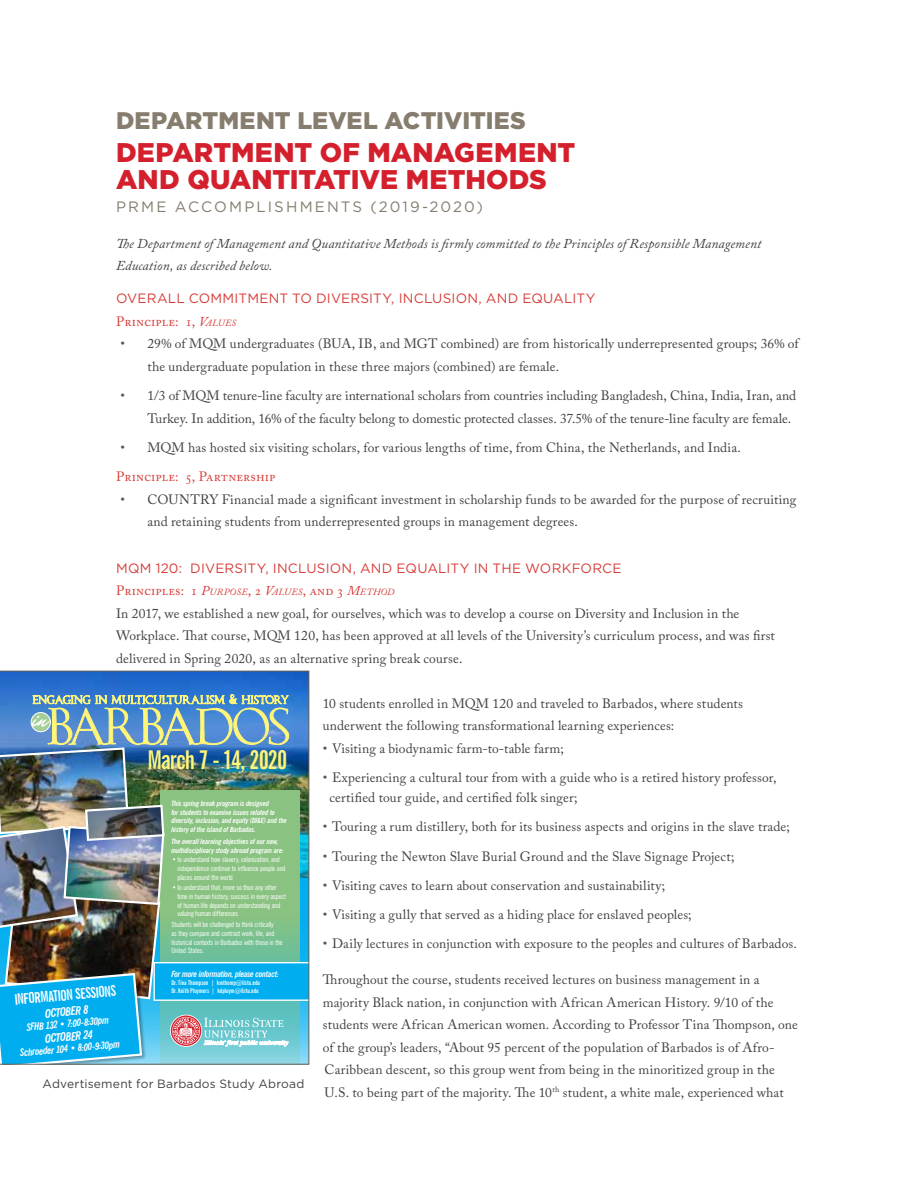
<style>
.page{position:relative;width:918px;height:1188px;background:#fff}
.page>*{position:absolute;margin:0;border:0;box-sizing:border-box;transform-origin:0 0}
.t1{font:900 27px/27px "Gotham";letter-spacing:.005em;color:#d4202d}
.t2{font:700 extra-condensed 25.8px "News Gothic BT";letter-spacing:-.04em;color:#fff579}
.t3{font:900 24px "Gotham";letter-spacing:.005em;color:#867d6e}
.t4{font:15px "Gotham";letter-spacing:.135em;color:#867d6e}
.t5{font:700 extra-condensed 14.7px "News Gothic BT";color:#fff}
.t6{font:13.5px/22.5px "Adobe Caslon Pro";letter-spacing:.005em;color:#414042}
.t7{font:italic 13.5px/22.5px "Adobe Caslon Pro";letter-spacing:.01em;color:#414042}
.t8{font:13.5px "Gotham";letter-spacing:.015em;color:#d73e3a}
.t9{font:13.5px "Adobe Caslon Pro";letter-spacing:.01em;color:#d73e3a}
.t10{font:12px "Gotham";letter-spacing:.02em;color:#414042}
.t11{font:italic 700 condensed 11.85px "News Gothic BT";color:#fff}
.t12{font:italic 700 condensed 10.2px "News Gothic BT";color:#fff}
.t13{font:italic 700 condensed 8.55px "News Gothic BT";letter-spacing:-.035em;color:#fff}
.t14{font:condensed 7.2px/8.7px "News Gothic BT";letter-spacing:-.015em;color:#fff}
.t15{font:italic 700 condensed 7.2px/8.7px "News Gothic BT";letter-spacing:-.015em;color:#fff}
.t16{font:700 extra-condensed 6.45px/7.6px "News Gothic BT";color:#fff}
.s1{font-style:italic}
.s2{font-style:italic;font-size:9.45px}
.s3{color:#58595b}
.s4{color:#d73e3a}
.s5{font-style:italic;color:#d73e3a}
.s6{font-style:italic;font-size:9.45px;color:#d73e3a}
</style>
<div class="page">
<img style="left:0;top:671px;width:309px;height:394px">
<h3 class="t3" style="left:116px;top:104px;width:411px">DEPARTMENT LEVEL ACTIVITIES</h3>
<h1 class="t1" style="left:116px;top:139px;width:461px">DEPARTMENT OF MANAGEMENT<br>AND QUANTITATIVE METHODS</h1>
<p class="t4" style="left:116px;top:197px;width:368px">PRME ACCOMPLISHMENTS (2019-2020)</p>
<p class="t7" style="left:116px;top:232px;width:647px">The Department of Management and Quantitative Methods is firmly committed to the Principles of Responsible Management<br>Education, as described below.</p>
<p class="t8" style="left:116px;top:290px;width:481px">OVERALL COMMITMENT TO DIVERSITY, INCLUSION, AND EQUALITY</p>
<p class="t9" style="left:116px;top:313px;width:122px">Principle: 1, <span class="s1">V</span><span class="s2">ALUES</span></p>
<p class="t6" style="left:147px;top:332px;width:654px;text-indent:-27px"><span class="s3">•</span> 29% of MQM undergraduates (BUA, IB, and MGT combined) are from historically underrepresented groups; 36% of the undergraduate population in these three majors (combined) are female.</p>
<p class="t6" style="left:147px;top:384px;width:650px;text-indent:-27px"><span class="s3">•</span> 1/3 of MQM tenure-line faculty are international scholars from countries including Bangladesh, China, India, Iran, and<br>Turkey. In addition, 16% of the faculty belong to domestic protected classes. 37.5% of the tenure-line faculty are female.</p>
<p class="t6" style="left:116px;top:433px;width:626px;line-height:29.2px;text-indent:4px"><span class="s3">•</span> MQM has hosted six visiting scholars, for various lengths of time, from China, the Netherlands, and India.<br><span class="s4">Principle: 5, Partnership</span></p>
<p class="t6" style="left:147px;top:488px;width:651px;text-indent:-27px"><span class="s3">•</span> COUNTRY Financial made a significant investment in scholarship funds to be awarded for the purpose of recruiting and retaining students from underrepresented groups in management degrees.</p>
<p class="t8" style="left:116px;top:559px;width:507px">MQM 120: DIVERSITY, INCLUSION, AND EQUALITY IN THE WORKFORCE</p>
<p class="t6" style="left:116px;top:579px;width:660px"><span class="s4">Principles: 1</span> <span class="s5">P</span><span class="s6">URPOSE</span><span class="s4">, 2</span> <span class="s5">V</span><span class="s6">ALUES</span><span class="s4">, and 3</span> <span class="s5">M</span><span class="s6">ETHOD<br></span>In 2017, we established a new goal, for ourselves, which was to develop a course on Diversity and Inclusion in the Workplace. That course, MQM 120, has been approved at all levels of the University’s curriculum process, and was first delivered in Spring 2020, as an alternative spring break course.</p>
<p class="t6" style="left:323px;top:692px;width:422px">10 students enrolled in MQM 120 and traveled to Barbados, where students underwent the following transformational learning experiences:</p>
<p class="t6" style="left:323px;top:737px;width:243px"><span class="s3">•</span> Visiting a biodynamic farm-to-table farm;</p>
<p class="t6" style="left:330px;top:767px;width:449px;line-height:20.2px;text-indent:-7px"><span class="s3">•</span> Experiencing a cultural tour from with a guide who is a retired history professor, certified tour guide, and certified folk singer;</p>
<p class="t6" style="left:323px;top:815px;width:469px"><span class="s3">•</span> Touring a rum distillery, both for its business aspects and origins in the slave trade;</p>
<p class="t6" style="left:323px;top:845px;width:413px"><span class="s3">•</span> Touring the Newton Slave Burial Ground and the Slave Signage Project;</p>
<p class="t6" style="left:323px;top:874px;width:344px"><span class="s3">•</span> Visiting caves to learn about conservation and sustainability;</p>
<p class="t6" style="left:323px;top:903px;width:370px"><span class="s3">•</span> Visiting a gully that served as a hiding place for enslaved peoples;</p>
<p class="t6" style="left:323px;top:932px;width:476px"><span class="s3">•</span> Daily lectures in conjunction with exposure to the peoples and cultures of Barbados.</p>
<p class="t6" style="left:323px;top:968px;width:477px">Throughout the course, students received lectures on business management in a majority Black nation, in conjunction with African American History. 9/10 of the students were African American women. According to Professor Tina Thompson, one of the group’s leaders, “About 95 percent of the population of Barbados is of Afro-Caribbean descent, so this group went from being in the minoritized group in the U.S. to being part of the majority. The 10<sup>th</sup> student, a white male, experienced what</p>
<h2 class="t2" style="left:147px;top:744px;width:141px">March 7 - 14, 2020</h2>
<p class="t15" style="left:171px;top:799px;width:117px">This spring break program is designed<br>for students to examine issues related to diversity, inclusion, and equity (DI&amp;E) and the history of the island of Barbados.</p>
<p class="t15" style="left:171px;top:837px;width:114px">The overall learning objectives of our new, multidisciplinary study abroad program are:</p>
<p class="t14" style="left:177px;top:855px;width:110px;text-indent:-5px">•to understand how slavery, colonization, and independence continue to influence people and places around the world</p>
<p class="t14" style="left:177px;top:883px;width:110px;text-indent:-5px">•to understand that, more so than any other time in human history, success in every aspect of human life depends on understanding and valuing human differences</p>
<p class="t14" style="left:171px;top:920px;width:113px">Students will be challenged to think critically<br>as they compare and contrast work, life, and historical contexts in Barbados with those in the United States.</p>
<p class="t13" style="left:171px;top:969px;width:109px">For more information, please contact:</p>
<p class="t16" style="left:171px;top:979px;width:90px">Dr. Tina Thompson | kmthomp@ilstu.edu<br>Dr. Keith Pluymers | kdpluym@ilstu.edu</p>
<p class="t5" style="left:14px;top:991px;width:103px;rotate:-5deg">INFORMATION SESSIONS</p>
<p class="t11" style="left:44px;top:1006px;width:45px;rotate:-5deg">OCTOBER 8</p>
<p class="t12" style="left:26px;top:1021px;width:85px;rotate:-5deg">SFHB 132 • 7:00-8:30pm</p>
<p class="t11" style="left:45px;top:1031px;width:49px;rotate:-5deg">OCTOBER 24</p>
<p class="t12" style="left:19px;top:1047px;width:102px;rotate:-5deg">Schroeder 104 • 8:00-9:30pm</p>
<p class="t10" style="left:43px;top:1076px;width:263px">Advertisement for Barbados Study Abroad</p>
</div>
